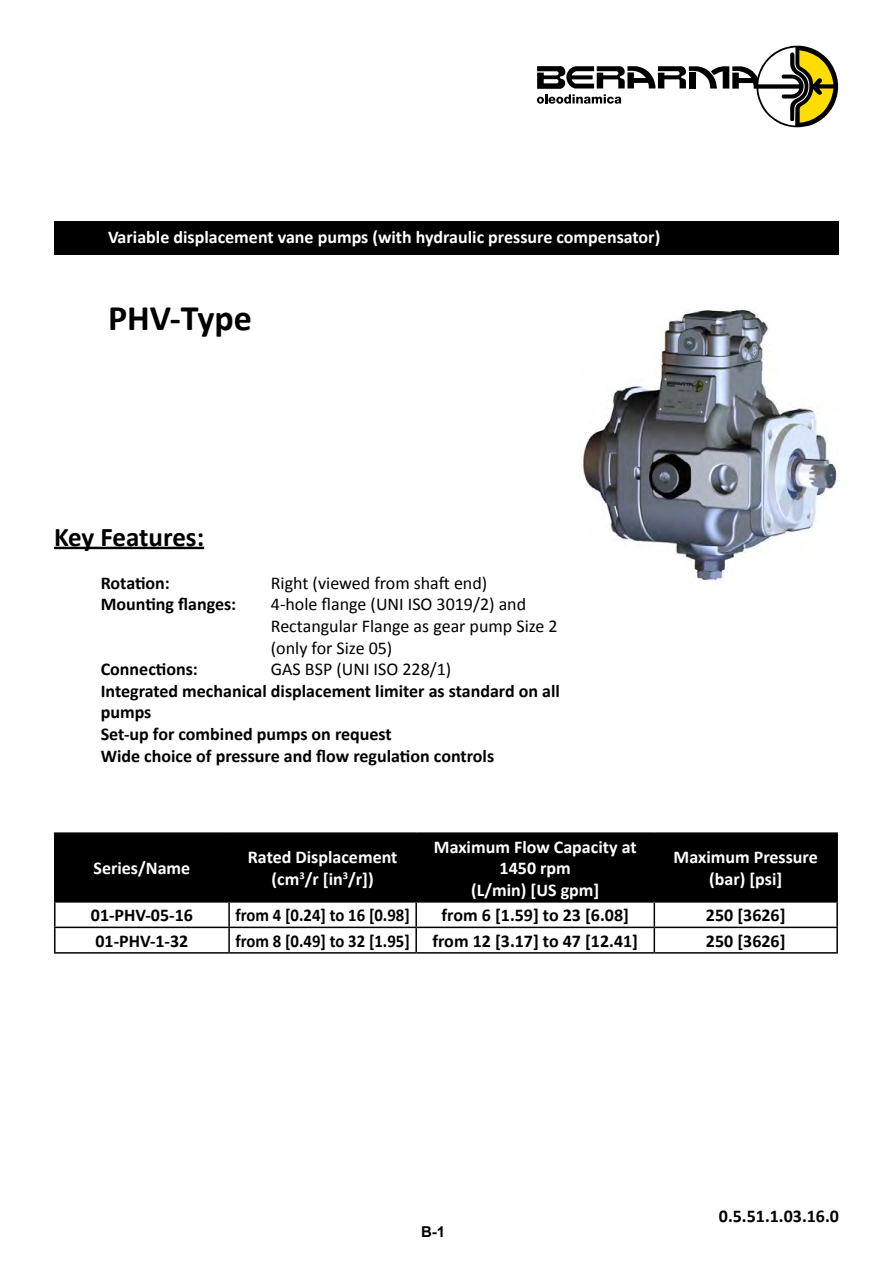
<style>
.page{position:relative;width:893px;height:1263px;background:#fff}
.page>*{position:absolute;margin:0;border:0;box-sizing:border-box;transform-origin:0 0}
.TITOLO_CAPITOLO{font:700 36px "Calibri";color:#000}
.t1{font:700 27px "Calibri";letter-spacing:-.01em;color:#000}
.t2{font:700 18px/21.6px "Calibri";color:#000}
.t3{font:700 18px/21.6px "Calibri";color:#fff;text-align:center}
.t4{font:18px/21.6px "Calibri";color:#000}
.t5{font:700 18px "Calibri";color:#000;scale:.93 1}
.t6{font:700 15px "Arial";color:#000}
</style>
<div class="page">
<svg style="left:537px;top:46px;width:301px;height:81px"></svg>
<div style="left:54px;top:222px;width:785px;height:33px;background:#000"></div>
<img style="left:583px;top:309px;width:255px;height:273px">
<hr style="left:54px;top:547px;width:150px;height:2px;background:#000">
<div style="left:56px;top:834px;width:780px;height:67px;background:#000"></div>
<hr style="left:54px;top:832px;width:175px;height:2px;background:#000">
<hr style="left:54px;top:834px;width:2px;height:67px;background:#000">
<hr style="left:229px;top:832px;width:187px;height:2px;background:#000">
<hr style="left:228px;top:834px;width:2px;height:67px;background:#000">
<hr style="left:416px;top:832px;width:238px;height:2px;background:#000">
<hr style="left:415px;top:834px;width:2px;height:67px;background:#000">
<hr style="left:654px;top:832px;width:184px;height:2px;background:#000">
<hr style="left:654px;top:834px;width:1px;height:67px;background:#000">
<hr style="left:836px;top:834px;width:2px;height:67px;background:#000">
<hr style="left:54px;top:901px;width:175px;height:2px;background:#000">
<hr style="left:54px;top:903px;width:2px;height:24px;background:#000">
<hr style="left:229px;top:901px;width:187px;height:2px;background:#000">
<hr style="left:228px;top:903px;width:2px;height:24px;background:#000">
<hr style="left:416px;top:901px;width:238px;height:2px;background:#000">
<hr style="left:415px;top:903px;width:2px;height:24px;background:#000">
<hr style="left:654px;top:901px;width:184px;height:2px;background:#000">
<hr style="left:836px;top:903px;width:2px;height:24px;background:#000">
<hr style="left:54px;top:927px;width:175px;height:1px;background:#000">
<hr style="left:54px;top:928px;width:2px;height:24px;background:#000">
<hr style="left:229px;top:927px;width:187px;height:1px;background:#000">
<hr style="left:228px;top:928px;width:2px;height:24px;background:#000">
<hr style="left:416px;top:927px;width:238px;height:1px;background:#000">
<hr style="left:415px;top:928px;width:2px;height:24px;background:#000">
<hr style="left:654px;top:927px;width:184px;height:1px;background:#000">
<svg style="left:654px;top:903px;width:1px;height:49px"></svg>
<hr style="left:836px;top:928px;width:2px;height:24px;background:#000">
<hr style="left:54px;top:952px;width:175px;height:2px;background:#000">
<hr style="left:229px;top:952px;width:187px;height:2px;background:#000">
<hr style="left:416px;top:952px;width:238px;height:2px;background:#000">
<hr style="left:654px;top:952px;width:184px;height:2px;background:#000">
<p class="t3" style="left:108px;top:225px;width:554px">Variable displacement vane pumps (with hydraulic pressure compensator)</p>
<p class="TITOLO_CAPITOLO" style="left:108px;top:295px;width:145px">PHV-Type</p>
<p class="t1" style="left:54px;top:520px;width:152px">Key Features:</p>
<p class="t2" style="left:101px;top:571px;width:71px">Rotation:</p>
<p class="t4" style="left:271px;top:571px;width:218px">Right (viewed from shaft end)</p>
<p class="t2" style="left:101px;top:593px;width:137px">Mounting flanges:</p>
<p class="t4" style="left:271px;top:593px;width:288px">4-hole flange (UNI ISO 3019/2) and<br>Rectangular Flange as gear pump Size 2 (only for Size 05)</p>
<p class="t2" style="left:101px;top:657px;width:99px">Connections:</p>
<p class="t4" style="left:271px;top:657px;width:182px">GAS BSP (UNI ISO 228/1)</p>
<p class="t2" style="left:101px;top:679px;width:461px">Integrated mechanical displacement limiter as standard on all pumps</p>
<p class="t2" style="left:101px;top:722px;width:293px">Set-up for combined pumps on request</p>
<p class="t2" style="left:101px;top:744px;width:395px">Wide choice of pressure and flow regulation controls</p>
<p class="t3" style="left:94px;top:857px;width:98px">Series/Name</p>
<p class="t3" style="left:248px;top:846px;width:151px">Rated Displacement</p>
<p class="t3" style="left:272px;top:867px;width:104px">(cm<sup>3</sup>/r [in<sup>3</sup>/r])</p>
<p class="t3" style="left:434px;top:835px;width:204px">Maximum Flow Capacity at<br>1450 rpm</p>
<p class="t3" style="left:471px;top:878px;width:130px">(L/min) [US gpm]</p>
<p class="t3" style="left:674px;top:846px;width:146px">Maximum Pressure</p>
<p class="t3" style="left:709px;top:867px;width:75px">(bar) [psi]</p>
<p class="t2" style="left:91px;top:904px;width:104px">01-PHV-05-16</p>
<p class="t5" style="left:235px;top:904px;width:189px">from 4 [0.24] to 16 [0.98]</p>
<p class="t2" style="left:442px;top:904px;width:189px">from 6 [1.59] to 23 [6.08]</p>
<p class="t2" style="left:706px;top:904px;width:81px">250 [3626]</p>
<p class="t2" style="left:95px;top:929px;width:94px">01-PHV-1-32</p>
<p class="t5" style="left:235px;top:930px;width:189px">from 8 [0.49] to 32 [1.95]</p>
<p class="t2" style="left:432px;top:929px;width:207px">from 12 [3.17] to 47 [12.41]</p>
<p class="t2" style="left:706px;top:929px;width:81px">250 [3626]</p>
<p class="t6" style="left:421px;top:1222px;width:26px">B-1</p>
<p class="t2" style="left:719px;top:1205px;width:122px">0.5.51.1.03.16.0</p>
</div>
